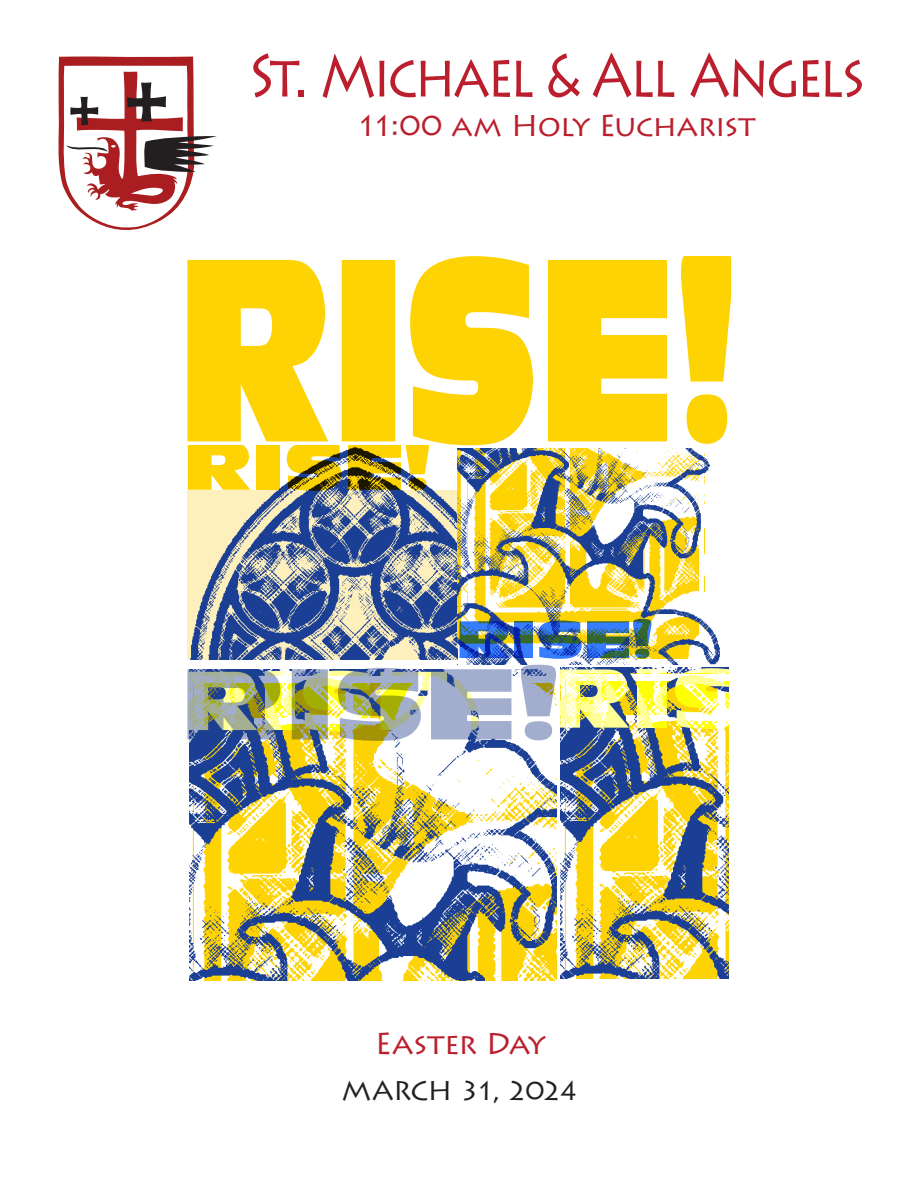
<style>
.page{position:relative;width:918px;height:1188px;background:#fff}
.page>*{position:absolute;margin:0;border:0;box-sizing:border-box;transform-origin:0 0}
.Cover_STMAA{font:60px "Lithos Pro";letter-spacing:-.06em;color:#bb1f2e;scale:.85 1}
.bulletin_center_18pt_header_red{font:30px "Lithos Pro";letter-spacing:-.025em;color:#bb1f2e}
.bulletin_center_18pt_header{font:27px "Lithos Pro";letter-spacing:-.05em;color:#231f20}
</style>
<div class="page">
<img style="left:187px;top:445px;width:270px;height:215px">
<svg style="left:188px;top:445px;width:62px;height:45px"></svg>
<div style="left:256px;top:445px;width:24px;height:45px;background:#fed304"></div>
<svg style="left:287px;top:445px;width:54px;height:46px"></svg>
<svg style="left:348px;top:445px;width:81px;height:45px"></svg>
<svg style="left:187px;top:257px;width:544px;height:188px;fill:#fed304"></svg>
<img style="left:189px;top:741px;width:367px;height:240px">
<img style="left:561px;top:681px;width:167px;height:297px">
<svg style="left:629px;top:674px;width:46px;height:7px"></svg>
<svg style="left:187px;top:665px;width:442px;height:76px"></svg>
<svg style="left:637px;top:669px;width:30px;height:59px"></svg>
<svg style="left:675px;top:668px;width:53px;height:61px"></svg>
<img style="left:458px;top:449px;width:262px;height:216px">
<svg style="left:460px;top:621px;width:49px;height:37px"></svg>
<svg style="left:514px;top:621px;width:19px;height:37px"></svg>
<img style="left:538px;top:619px;width:113px;height:40px">
<svg style="left:58px;top:57px;width:159px;height:173px"></svg>
<p class="Cover_STMAA" style="left:248px;top:41px;width:728px">St. Michael &amp; All Angels</p>
<p class="bulletin_center_18pt_header_red" style="left:356px;top:109px;width:401px">11:00 am Holy Eucharist</p>
<p class="bulletin_center_18pt_header_red" style="left:375px;top:1027px;width:172px">Easter Day</p>
<p class="bulletin_center_18pt_header" style="left:342px;top:1075px;width:238px">MARCH 31, 2024</p>
</div>
